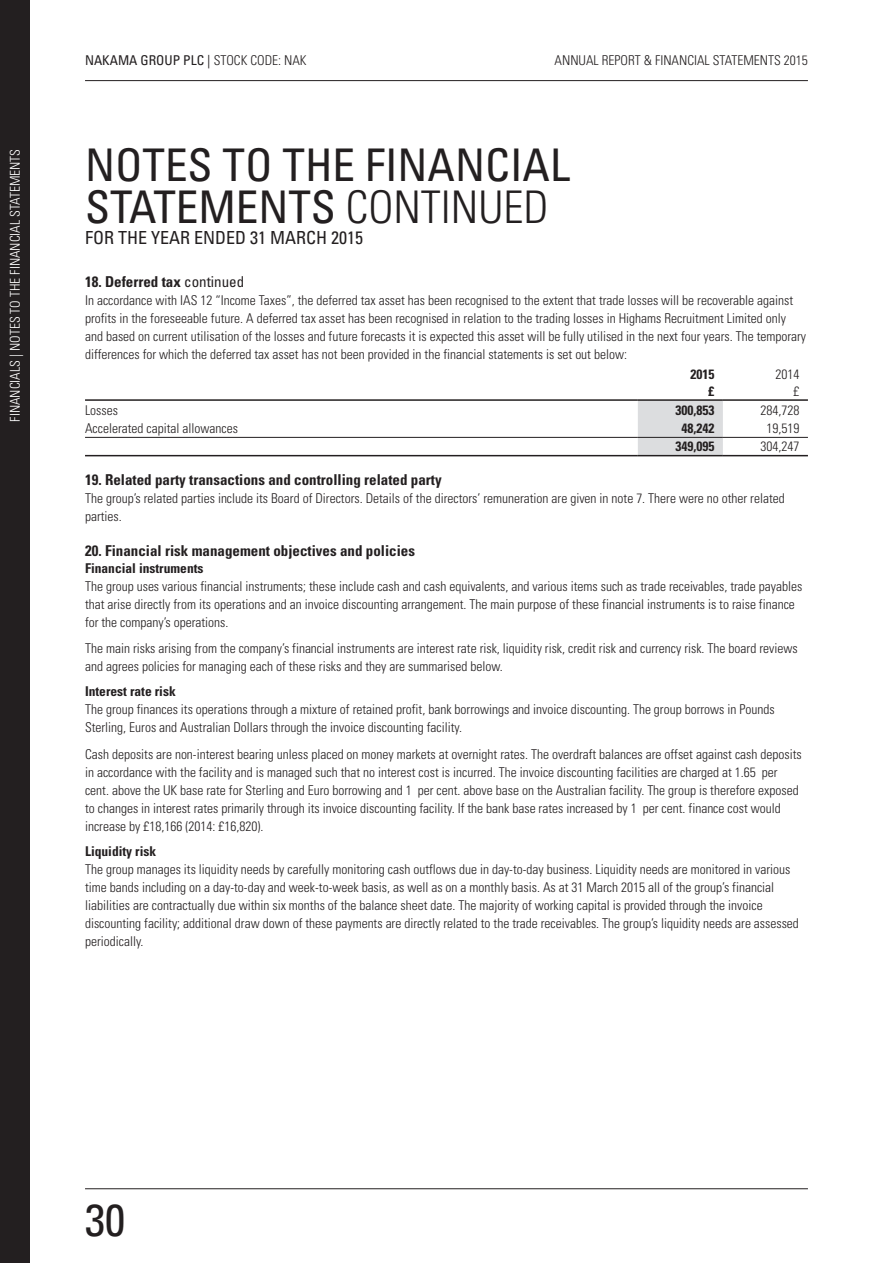
<style>
.page{position:relative;width:893px;height:1263px;background:#fff}
.page>*{position:absolute;margin:0;border:0;box-sizing:border-box;transform-origin:0 0}
.Notes-headingLevelOn{font:condensed 45px/42px "Univers LT Std";color:#231f20}
.Notes-strapline{font:condensed 18px "Univers LT Std";color:#231f20}
.Notes-headingLevelTw{font:700 condensed 15px "Univers LT Std";color:#231f20}
.Notes-body{font:300 condensed 13.5px/18px "Univers LT Std";color:#231f20}
.Notes-headingLevelTh{font:700 condensed 13.5px "Univers LT Std";color:#231f20}
.t1{font:300 condensed 13.5px "Univers LT Std";color:#fff}
.TablePlainText{font:300 condensed 13.5px "Univers LT Std";color:#231f20}
.t2{font:condensed 13.5px "Univers LT Std";color:#231f20}
.TableDefault{font:700 condensed 13.5px "Univers LT Std";color:#231f20}
.TableDefault-2{font:300 condensed 13.5px "Univers LT Std";color:#231f20}
.TableHeader{font:700 condensed 13.5px "Univers LT Std";color:#231f20}
.TableHeader-2{font:300 condensed 13.5px "Univers LT Std";color:#231f20}
.s1{font-weight:300}
.s2{font-weight:400}
</style>
<div class="page">
<div style="left:0;top:0;width:30px;height:1263px;background:#231f20"></div>
<hr style="left:85px;top:80px;width:723px;height:1px;background:#231f20">
<hr style="left:85px;top:1188px;width:723px;height:1px;background:#231f20">
<div style="left:638px;top:401px;width:85px;height:54px;background:#dcdddf"></div>
<hr style="left:638px;top:399px;width:85px;height:2px;background:#231f20">
<hr style="left:723px;top:399px;width:85px;height:2px;background:#231f20">
<hr style="left:85px;top:399px;width:553px;height:2px;background:#231f20">
<hr style="left:723px;top:455px;width:85px;height:1px;background:#231f20">
<hr style="left:723px;top:437px;width:85px;height:1px;background:#231f20">
<hr style="left:85px;top:455px;width:553px;height:1px;background:#231f20">
<hr style="left:85px;top:437px;width:553px;height:1px;background:#231f20">
<hr style="left:638px;top:455px;width:85px;height:1px;background:#231f20">
<hr style="left:638px;top:437px;width:85px;height:1px;background:#231f20">
<p class="t1" style="left:7px;top:422px;width:274px;rotate:-90deg">FINANCIALS | NOTES TO THE FINANCIAL STATEMENTS</p>
<p class="t2" style="left:85px;top:52px;width:223px">NAKAMA GROUP PLC | <span class="s1">STOCK CODE: NAK</span></p>
<p class="Notes-body" style="left:555px;top:51px;width:255px">ANNUAL REPORT &amp; FINANCIAL STATEMENTS 2015</p>
<p class="Notes-headingLevelOn" style="left:85px;top:144px;width:487px">NOTES TO THE FINANCIAL<br>STATEMENTS <span class="s1">CONTINUED</span></p>
<p class="Notes-strapline" style="left:85px;top:227px;width:279px">FOR THE YEAR ENDED 31 MARCH 2015</p>
<p class="Notes-headingLevelTw" style="left:85px;top:273px;width:161px">18. Deferred tax <span class="s2">continued</span></p>
<p class="Notes-body" style="left:85px;top:291px;width:723px">In accordance with IAS 12 “Income Taxes”, the deferred tax asset has been recognised to the extent that trade losses will be recoverable against profits in the foreseeable future. A deferred tax asset has been recognised in relation to the trading losses in Highams Recruitment Limited only and based on current utilisation of the losses and future forecasts it is expected this asset will be fully utilised in the next four years. The temporary differences for which the deferred tax asset has not been provided in the financial statements is set out below:</p>
<p class="TableHeader" style="left:690px;top:366px;width:25px">2015</p>
<p class="TableHeader" style="left:708px;top:383px;width:7px">£</p>
<p class="TableHeader-2" style="left:775px;top:366px;width:25px">2014</p>
<p class="TableHeader-2" style="left:793px;top:383px;width:7px">£</p>
<p class="TablePlainText" style="left:85px;top:402px;width:34px">Losses</p>
<p class="TableDefault" style="left:675px;top:402px;width:40px">300,853</p>
<p class="TableDefault-2" style="left:760px;top:402px;width:40px">284,728</p>
<p class="TablePlainText" style="left:85px;top:420px;width:154px">Accelerated capital allowances</p>
<p class="TableDefault" style="left:681px;top:420px;width:34px">48,242</p>
<p class="TableDefault-2" style="left:766px;top:420px;width:34px">19,519</p>
<p class="TableDefault" style="left:675px;top:438px;width:40px">349,095</p>
<p class="TableDefault-2" style="left:760px;top:438px;width:40px">304,247</p>
<p class="Notes-headingLevelTw" style="left:85px;top:471px;width:358px">19. Related party transactions and controlling related party</p>
<p class="Notes-body" style="left:85px;top:490px;width:701px">The group’s related parties include its Board of Directors. Details of the directors’ remuneration are given in note 7. There were no other related parties.</p>
<p class="Notes-headingLevelTw" style="left:85px;top:542px;width:331px">20. Financial risk management objectives and policies</p>
<p class="Notes-headingLevelTh" style="left:85px;top:560px;width:120px">Financial instruments</p>
<p class="Notes-body" style="left:85px;top:577px;width:719px">The group uses various financial instruments; these include cash and cash equivalents, and various items such as trade receivables, trade payables that arise directly from its operations and an invoice discounting arrangement. The main purpose of these financial instruments is to raise finance for the company’s operations.</p>
<p class="Notes-body" style="left:85px;top:640px;width:714px">The main risks arising from the company’s financial instruments are interest rate risk, liquidity risk, credit risk and currency risk. The board reviews and agrees policies for managing each of these risks and they are summarised below.</p>
<p class="Notes-headingLevelTh" style="left:85px;top:683px;width:92px">Interest rate risk</p>
<p class="Notes-body" style="left:85px;top:701px;width:691px">The group finances its operations through a mixture of retained profit, bank borrowings and invoice discounting. The group borrows in Pounds<br>Sterling, Euros and Australian Dollars through the invoice discounting facility.</p>
<p class="Notes-body" style="left:85px;top:745px;width:718px">Cash deposits are non-interest bearing unless placed on money markets at overnight rates. The overdraft balances are offset against cash deposits in accordance with the facility and is managed such that no interest cost is incurred. The invoice discounting facilities are charged at 1.65 per cent. above the UK base rate for Sterling and Euro borrowing and 1 per cent. above base on the Australian facility. The group is therefore exposed to changes in interest rates primarily through its invoice discounting facility. If the bank base rates increased by 1 per cent. finance cost would increase by £18,166 (2014: £16,820).</p>
<p class="Notes-headingLevelTh" style="left:85px;top:843px;width:73px">Liquidity risk</p>
<p class="Notes-body" style="left:85px;top:860px;width:715px">The group manages its liquidity needs by carefully monitoring cash outflows due in day-to-day business. Liquidity needs are monitored in various time bands including on a day-to-day and week-to-week basis, as well as on a monthly basis. As at 31 March 2015 all of the group’s financial liabilities are contractually due within six months of the balance sheet date. The majority of working capital is provided through the invoice discounting facility; additional draw down of these payments are directly related to the trade receivables. The group’s liquidity needs are assessed periodically.</p>
<h1 class="Notes-headingLevelOn" style="left:85px;top:1199px;width:41px">30</h1>
</div>
